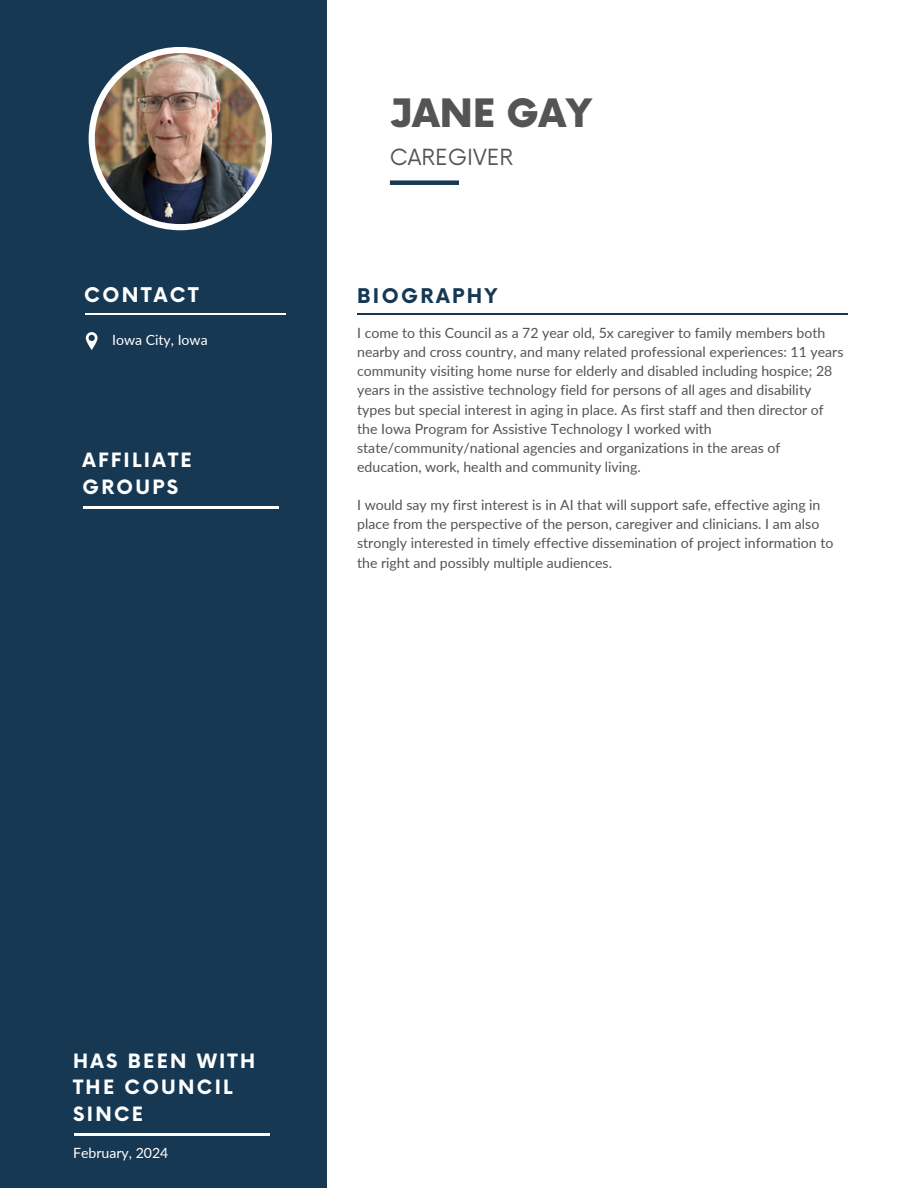
<style>
.page{position:relative;width:918px;height:1188px;background:#fff}
.page>*{position:absolute;margin:0;border:0;box-sizing:border-box;transform-origin:0 0}
.t1{font:900 38.1px "Now";color:#545454}
.t2{font:21.75px "Now";color:#545454}
.t3{font:700 19.8px "Now";letter-spacing:.12em;color:#163853}
.t4{font:700 19.8px "Now";letter-spacing:.12em;color:#fff}
.t5{font:700 19.2px/26.8px "Now";letter-spacing:.12em;color:#fff}
.t6{font:14.1px/19.2px "Lato";color:#545454}
.t7{font:14.1px "Lato";color:#fff}
</style>
<div class="page">
<div style="left:0;top:0;width:326px;height:1188px;background:#163853"></div>
<div style="left:390px;top:180px;width:69px;height:5px;background:#163853"></div>
<div style="left:89px;top:47px;width:183px;height:183px;background:#fff;border-radius:50%"></div>
<img style="left:95px;top:53px;width:171px;height:171px;border-radius:50%">
<svg style="left:86px;top:332px;width:11px;height:18px"></svg>
<hr style="left:85px;top:313px;width:201px;height:2px;background:#fff">
<hr style="left:83px;top:507px;width:196px;height:1px;background:#fff">
<hr style="left:357px;top:313px;width:491px;height:2px;background:#163853">
<hr style="left:74px;top:1134px;width:196px;height:1px;background:#fff">
<h2 class="t4" style="left:84px;top:284px;width:116px">CONTACT</h2>
<h2 class="t7" style="left:112px;top:331px;width:97px">Iowa City, Iowa</h2>
<h2 class="t5" style="left:82px;top:448px;width:111px">AFFILIATE<br>GROUPS</h2>
<p class="t1" style="left:390px;top:93px;width:203px">JANE GAY</p>
<p class="t2" style="left:390px;top:145px;width:125px">CAREGIVER</p>
<h1 class="t3" style="left:357px;top:285px;width:142px">BIOGRAPHY</h1>
<h3 class="t6" style="left:357px;top:323px;width:488px">I come to this Council as a 72 year old, 5x caregiver to family members both nearby and cross country, and many related professional experiences: 11 years community visiting home nurse for elderly and disabled including hospice; 28 years in the assistive technology field for persons of all ages and disability types but special interest in aging in place. As first staff and then director of the Iowa Program for Assistive Technology I worked with state/community/national agencies and organizations in the areas of education, work, health and community living.</h3>
<p class="t6" style="left:357px;top:495px;width:478px">I would say my first interest is in AI that will support safe, effective aging in place from the perspective of the person, caregiver and clinicians. I am also strongly interested in timely effective dissemination of project information to the right and possibly multiple audiences.</p>
<h2 class="t5" style="left:73px;top:1048px;width:184px">HAS BEEN WITH<br>THE COUNCIL<br>SINCE</h2>
<p class="t7" style="left:73px;top:1144px;width:97px">February, 2024</p>
</div>
